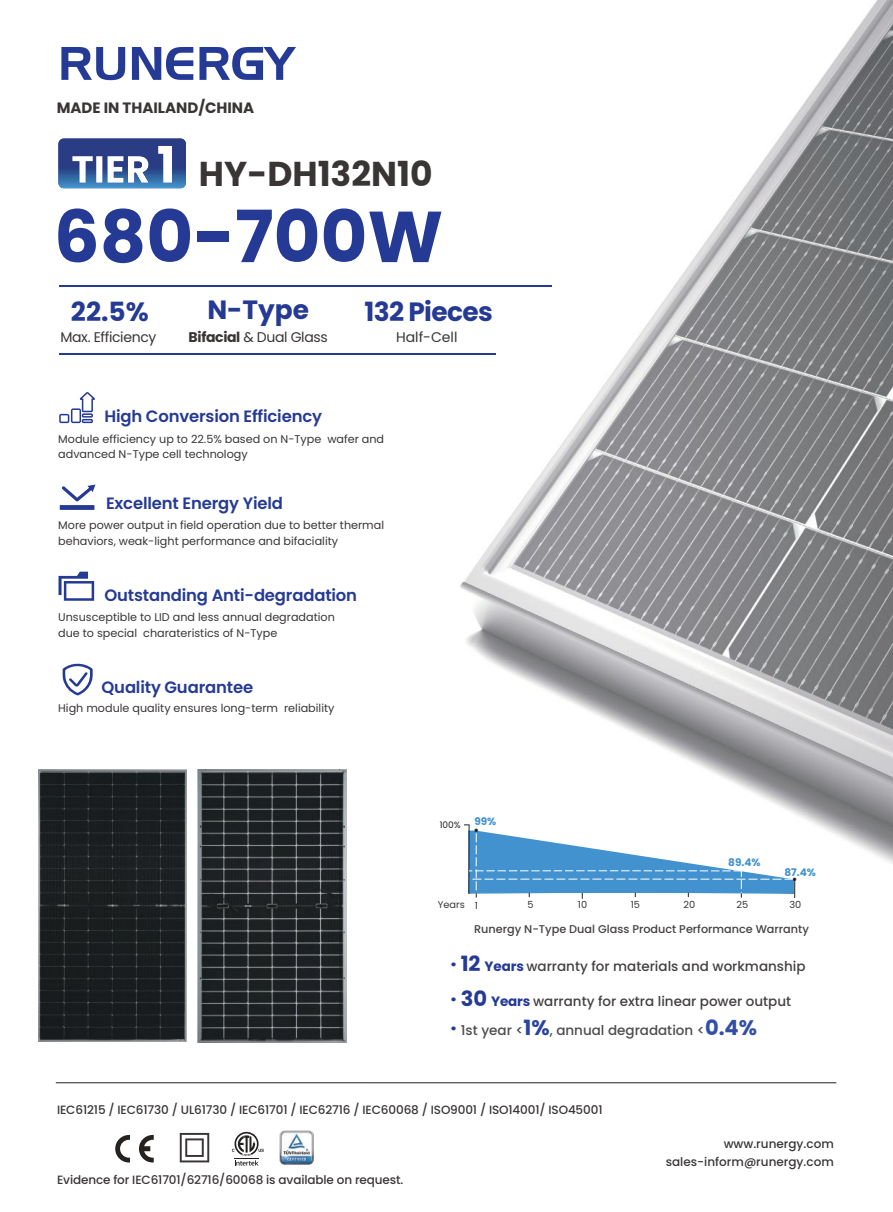
<style>
.page{position:relative;width:893px;height:1212px;background:#fff}
.page>*{position:absolute;margin:0;border:0;box-sizing:border-box;transform-origin:0 0}
.t1{font:700 72px "Poppins";color:#253a95}
.t2{font:700 34.5px "Poppins";color:#393535}
.t3{font:700 26.4px "Poppins";letter-spacing:-.025em;color:#253a95}
.t4{font:600 16.5px "Poppins";letter-spacing:-.01em;color:#253a95}
.t5{font:700 15px "Poppins";color:#393535}
.t6{font:13.95px "Poppins";letter-spacing:-.025em;color:#393535}
.t7{font:13.95px "Poppins";color:#393535}
.t8{font:500 13.5px/29.5px "Poppins";color:#444041}
.t9{font:500 12px/18px "Poppins";letter-spacing:-.01em;color:#393535;text-align:right}
.t10{font:11.25px/15.5px "Poppins";color:#393535}
.t11{font:500 11.25px "Poppins";color:#444041}
.t12{font:700 10.5px "Poppins";color:#4292cf}
.t13{font:9.75px "Poppins";color:#393535}
.t14{font:9px "Poppins";color:#241f1f}
.t15{font:300 4.5px "Adobe Song Std";color:#241f1f}
.s1{font-weight:700}
.s2{font-weight:700;font-size:21px;color:#253a95}
.s3{font-weight:700;color:#253a95}
.s4{color:#4d4d4e}
.s5{font-weight:700;font-size:21px;color:#2a449e}
.s6{font-weight:700;font-size:21px;color:#314fa4}
</style>
<div class="page">
<img style="left:234px;top:0;width:659px;height:1043px">
<svg style="left:61px;top:47px;width:64px;height:33px"></svg>
<svg style="left:132px;top:47px;width:61px;height:33px"></svg>
<svg style="left:199px;top:47px;width:97px;height:33px"></svg>
<hr style="left:59px;top:353px;width:436px;height:2px;background:#253a95">
<hr style="left:59px;top:286px;width:492px;height:1px;background:#253a95">
<hr style="left:56px;top:1082px;width:780px;height:1px;background:#241f1f">
<img style="left:38px;top:769px;width:149px;height:272px">
<img style="left:198px;top:770px;width:149px;height:272px">
<div style="left:60px;top:505px;width:34px;height:5px;background:#253a95"></div>
<svg style="left:62px;top:484px;width:33px;height:17px"></svg>
<svg style="left:59px;top:392px;width:36px;height:31px"></svg>
<svg style="left:58px;top:572px;width:36px;height:29px"></svg>
<svg style="left:63px;top:663px;width:30px;height:32px"></svg>
<svg style="left:58px;top:139px;width:128px;height:49px"></svg>
<svg style="left:464px;top:825px;width:331px;height:74px"></svg>
<svg style="left:232px;top:1132px;width:32px;height:33px"></svg>
<svg style="left:180px;top:1133px;width:29px;height:29px"></svg>
<svg style="left:115px;top:1135px;width:15px;height:27px"></svg>
<svg style="left:139px;top:1135px;width:15px;height:27px"></svg>
<img style="left:279px;top:1130px;width:34px;height:35px">
<h3 class="t5" style="left:57px;top:99px;width:199px">MADE IN THAILAND/CHINA</h3>
<h2 class="t2" style="left:199px;top:154px;width:235px">HY-DH132N10</h2>
<h1 class="t1" style="left:54px;top:195px;width:391px">680-700W</h1>
<h3 class="t3" style="left:71px;top:296px;width:79px">22.5%</h3>
<p class="t6" style="left:60px;top:329px;width:97px">Max. Efficiency</p>
<h3 class="t3" style="left:207px;top:294px;width:103px">N-Type</h3>
<p class="t6" style="left:189px;top:329px;width:141px"><span class="s1">Bifacial</span> &amp; Dual Glass</p>
<h3 class="t3" style="left:364px;top:296px;width:130px">132 Pieces</h3>
<p class="t7" style="left:396px;top:329px;width:63px">Half-Cell</p>
<h3 class="t4" style="left:105px;top:407px;width:219px">High Conversion Efficiency</h3>
<p class="t10" style="left:58px;top:431px;width:327px">Module efficiency up to 22.5% based on N-Type wafer and advanced N-Type cell technology</p>
<h3 class="t4" style="left:106px;top:494px;width:178px">Excellent Energy Yield</h3>
<p class="t10" style="left:58px;top:517px;width:327px">More power output in field operation due to better thermal behaviors, weak-light performance and bifaciality</p>
<h3 class="t4" style="left:105px;top:585px;width:254px">Outstanding Anti-degradation</h3>
<p class="t10" style="left:58px;top:610px;width:278px">Unsusceptible to LID and less annual degradation due to special charateristics of N-Type</p>
<h3 class="t4" style="left:102px;top:678px;width:153px">Quality Guarantee</h3>
<p class="t10" style="left:58px;top:700px;width:278px">High module quality ensures long-term reliability</p>
<p class="t14" style="left:440px;top:819px;width:23px">100%</p>
<p class="t12" style="left:474px;top:815px;width:24px">99%</p>
<p class="t15" style="left:474px;top:828px;width:6px">●</p>
<p class="t12" style="left:728px;top:856px;width:34px">89.4%</p>
<p class="t12" style="left:784px;top:866px;width:33px">87.4%</p>
<p class="t15" style="left:792px;top:877px;width:6px">●</p>
<p class="t13" style="left:438px;top:899px;width:29px">Years</p>
<p class="t13" style="left:527px;top:899px;width:8px">5</p>
<p class="t13" style="left:578px;top:899px;width:11px">10</p>
<p class="t13" style="left:631px;top:899px;width:11px">15</p>
<p class="t13" style="left:684px;top:899px;width:13px">20</p>
<p class="t13" style="left:789px;top:899px;width:13px">30</p>
<p class="t13" style="left:475px;top:899px;width:5px">1</p>
<p class="t13" style="left:736px;top:899px;width:13px">25</p>
<p class="t11" style="left:474px;top:922px;width:336px">Runergy N-Type Dual Glass Product Performance Warranty</p>
<p class="t8" style="left:451px;top:952px;width:357px"><span class="s2">· 12</span> <span class="s3">Years</span> warranty for materials and workmanship</p>
<p class="t8" style="left:451px;top:986px;width:342px"><span class="s2">· 30</span> <span class="s3">Years</span> warranty for extra linear power output <span class="s2">·</span> <span class="s4">1st year &lt;</span><span class="s5">1%</span><span class="s4">, annual degradation &lt;</span><span class="s6">0.4%</span></p>
<p class="t9" style="left:57px;top:1100px;width:547px">IEC61215 / IEC61730 / UL61730 / IEC61701 / IEC62716 / IEC60068 / ISO9001 / ISO14001/ ISO45001</p>
<p class="t9" style="left:57px;top:1171px;width:348px">Evidence for IEC61701/62716/60068 is available on request.</p>
<p class="t9" style="left:666px;top:1135px;width:170px">www.runergy.com sales-inform@runergy.com</p>
</div>
